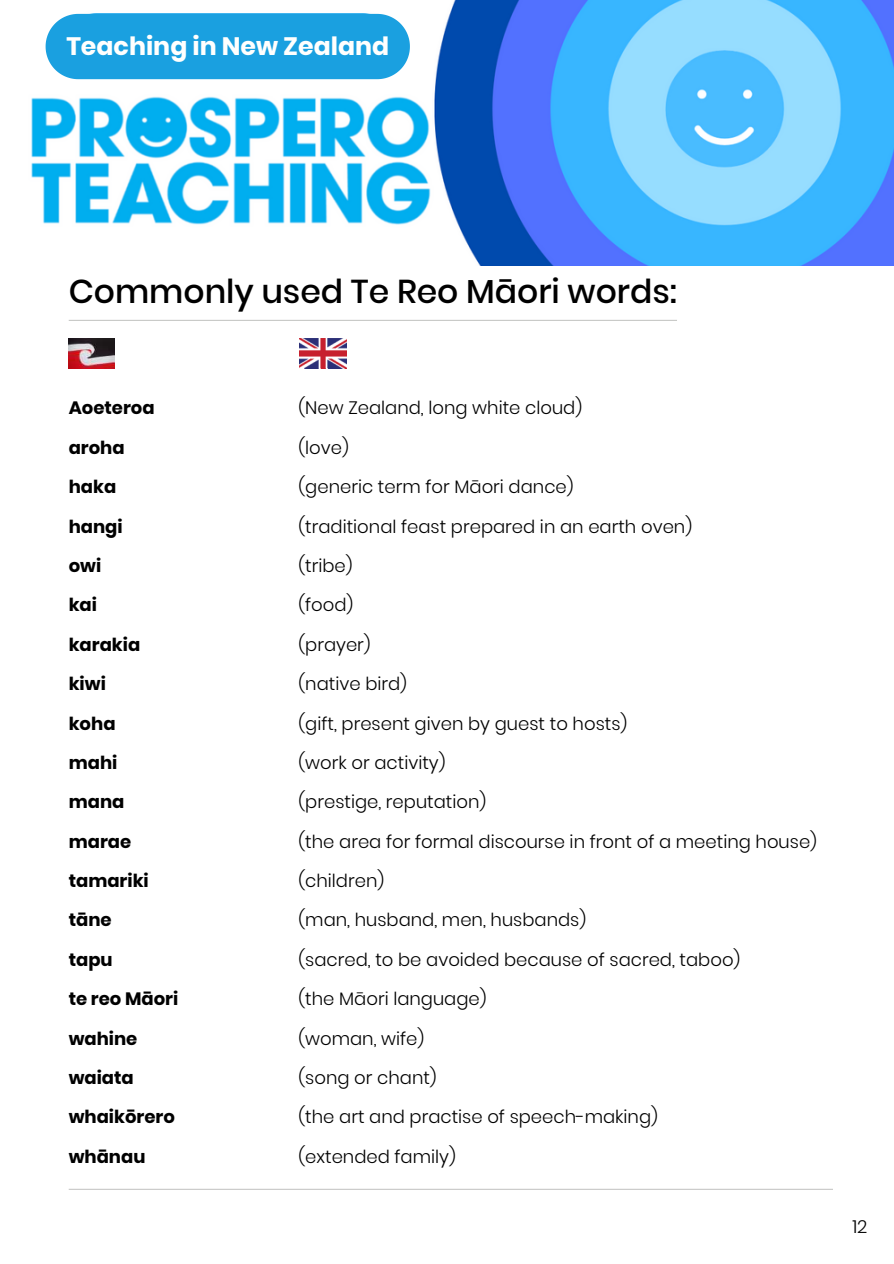
<style>
.page{position:relative;width:894px;height:1264px;background:#fff}
.page>*{position:absolute;margin:0;border:0;box-sizing:border-box;transform-origin:0 0}
.t1{font:500 33px "Poppins";color:#000}
.t2{font:700 25.2px "Poppins";color:#fffffe}
.t3{font:300 18px/39.3px "Poppins";color:#000}
.t4{font:700 18px/39.3px "Poppins";color:#000}
</style>
<div class="page">
<hr style="left:69px;top:1188px;width:763px;height:1px;background:#c7c8c6">
<hr style="left:69px;top:320px;width:607px;height:1px;background:#c7c8c6">
<img style="left:69px;top:338px;width:46px;height:30px">
<img style="left:300px;top:338px;width:46px;height:30px">
<img style="left:31px;top:0;width:862px;height:266px">
<div style="left:46px;top:14px;width:364px;height:65px;background:#1aa0e0"></div>
<h2 class="t2" style="left:66px;top:29px;width:324px">Teaching in New Zealand</h2>
<h1 class="t1" style="left:69px;top:268px;width:609px">Commonly used Te Reo Māori words:</h1>
<p class="t4" style="left:69px;top:388px;width:111px">Aoeteroa aroha<br>haka<br>hangi<br>owi<br>kai<br>karakia kiwi<br>koha<br>mahi<br>mana marae tamariki tāne<br>tapu<br>te reo Māori wahine waiata whaikōrero whānau</p>
<p class="t3" style="left:298px;top:388px;width:520px">(New Zealand, long white cloud)<br>(love)<br>(generic term for Māori dance)<br>(traditional feast prepared in an earth oven)<br>(tribe)<br>(food)<br>(prayer)<br>(native bird)<br>(gift, present given by guest to hosts)<br>(work or activity)<br>(prestige, reputation)<br>(the area for formal discourse in front of a meeting house) (children)<br>(man, husband, men, husbands)<br>(sacred, to be avoided because of sacred, taboo)<br>(the Māori language)<br>(woman, wife)<br>(song or chant)<br>(the art and practise of speech-making)<br>(extended family)</p>
<p class="t3" style="left:852px;top:1206px;width:17px">12</p>
</div>
